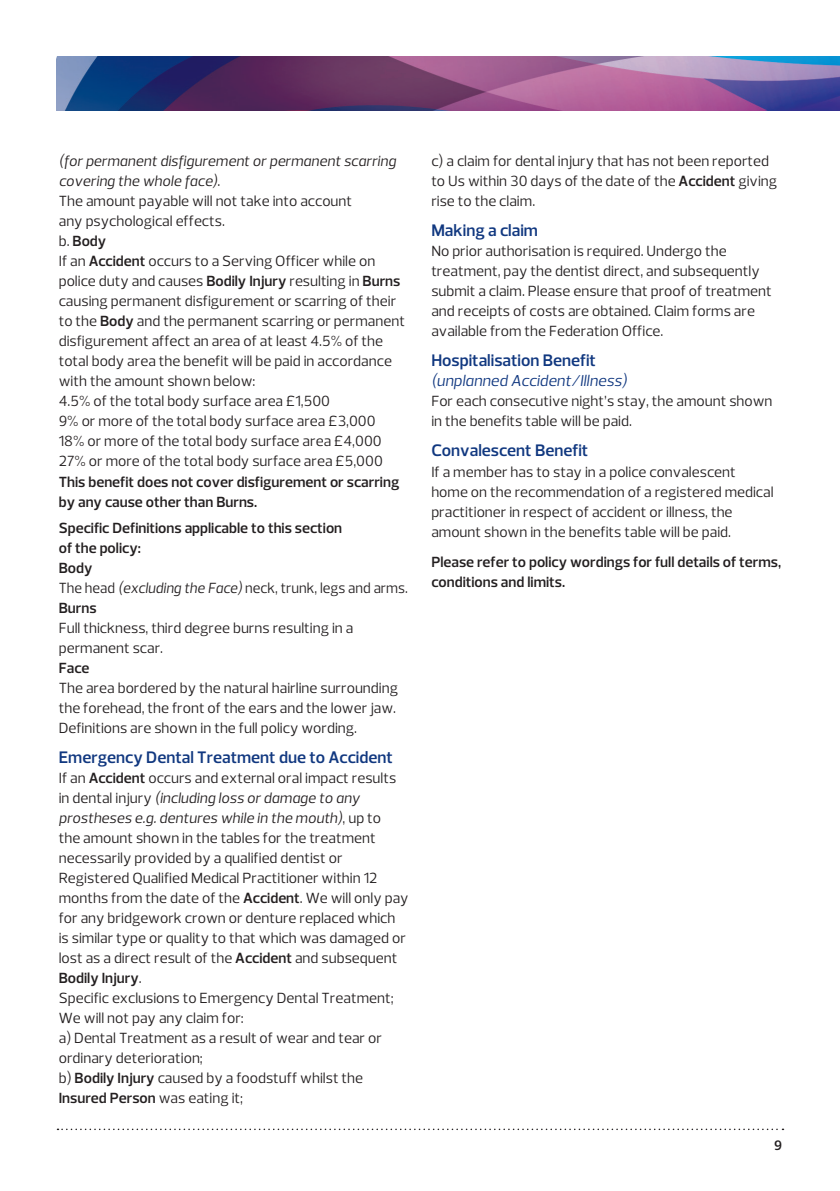
<style>
.page{position:relative;width:840px;height:1191px;background:#fff}
.page>*{position:absolute;margin:0;border:0;box-sizing:border-box;transform-origin:0 0}
.t1{font:600 17px "Prelo";color:#113880}
.t2{font:italic 16px "Prelo";color:#113880}
.t3{font:15px/20px "Prelo";color:#231f20}
.t4{font:600 15px/20px "Prelo";color:#231f20}
.t5{font:italic 15px/20px "Prelo";color:#231f20}
.t6{font:15px "Prelo";color:#231f20;scale:.96 1}
.t7{font:600 14px "Prelo";color:#231f20}
.s1{font-style:normal}
.s2{font-weight:400}
.s3{font-weight:600}
.s4{font-style:italic}
</style>
<div class="page">
<img style="left:57px;top:57px;width:782px;height:53px">
<svg style="left:57px;top:1128px;width:726px;height:2px"></svg>
<p class="t5" style="left:59px;top:151px;width:338px">(for permanent disfigurement or permanent scarring covering the whole face)<span class="s1">.</span></p>
<p class="t3" style="left:59px;top:191px;width:295px">The amount payable will not take into account</p>
<p class="t3" style="left:59px;top:211px;width:167px">any psychological effects.</p>
<p class="t4" style="left:59px;top:231px;width:49px"><span class="s2">b.</span> Body</p>
<p class="t3" style="left:59px;top:251px;width:347px">If an <span class="s3">Accident</span> occurs to a Serving Officer while on police duty and causes <span class="s3">Bodily Injury</span> resulting in <span class="s3">Burns </span>causing permanent disfigurement or scarring of their to the <span class="s3">Body</span> and the permanent scarring or permanent disfigurement affect an area of at least 4.5% of the total body area the benefit will be paid in accordance with the amount shown below:</p>
<p class="t3" style="left:59px;top:391px;width:273px">4.5% of the total body surface area £1,500</p>
<p class="t3" style="left:59px;top:411px;width:318px">9% or more of the total body surface area £3,000</p>
<p class="t3" style="left:59px;top:431px;width:324px">18% or more of the total body surface area £4,000</p>
<p class="t3" style="left:59px;top:451px;width:325px">27% or more of the total body surface area £5,000</p>
<p class="t4" style="left:59px;top:471px;width:342px">This benefit does not cover disfigurement or scarring by any cause other than Burns.</p>
<p class="t4" style="left:59px;top:517px;width:285px">Specific Definitions applicable to this section of the policy:</p>
<p class="t4" style="left:59px;top:557px;width:35px">Body</p>
<p class="t6" style="left:59px;top:578px;width:365px">The head <span class="s4">(excluding the Face)</span> neck, trunk, legs and arms.</p>
<p class="t4" style="left:59px;top:597px;width:39px">Burns</p>
<p class="t3" style="left:59px;top:617px;width:296px">Full thickness, third degree burns resulting in a permanent scar.</p>
<p class="t4" style="left:59px;top:657px;width:32px">Face</p>
<p class="t3" style="left:59px;top:677px;width:340px">The area bordered by the natural hairline surrounding the forehead, the front of the ears and the lower jaw.</p>
<p class="t3" style="left:59px;top:717px;width:299px">Definitions are shown in the full policy wording.</p>
<p class="t1" style="left:59px;top:746px;width:335px">Emergency Dental Treatment due to Accident</p>
<p class="t3" style="left:59px;top:767px;width:351px">If an <span class="s3">Accident</span> occurs and external oral impact results in dental injury <span class="s4">(including loss or damage to any prostheses e.g. dentures while in the mouth)</span>, up to<br>the amount shown in the tables for the treatment necessarily provided by a qualified dentist or Registered Qualified Medical Practitioner within 12 months from the date of the <span class="s3">Accident</span>. We will only pay for any bridgework crown or denture replaced which is similar type or quality to that which was damaged or lost as a direct result of the <span class="s3">Accident</span> and subsequent <span class="s3">Bodily Injury</span>.</p>
<p class="t3" style="left:59px;top:987px;width:336px">Specific exclusions to Emergency Dental Treatment;</p>
<p class="t3" style="left:59px;top:1007px;width:186px">We will not pay any claim for:</p>
<p class="t3" style="left:59px;top:1027px;width:324px">a) Dental Treatment as a result of wear and tear or ordinary deterioration;</p>
<p class="t3" style="left:59px;top:1067px;width:306px">b) <span class="s3">Bodily Injury</span> caused by a foodstuff whilst the<br><span class="s3">Insured Person</span> was eating it;</p>
<p class="t3" style="left:431px;top:151px;width:347px">c) a claim for dental injury that has not been reported to Us within 30 days of the date of the <span class="s3">Accident</span> giving rise to the claim.</p>
<p class="t1" style="left:431px;top:220px;width:108px">Making a claim</p>
<p class="t3" style="left:431px;top:241px;width:342px">No prior authorisation is required. Undergo the treatment, pay the dentist direct, and subsequently submit a claim. Please ensure that proof of treatment and receipts of costs are obtained. Claim forms are available from the Federation Office.</p>
<p class="t1" style="left:431px;top:350px;width:166px">Hospitalisation Benefit</p>
<p class="t2" style="left:431px;top:371px;width:197px">(unplanned Accident/Illness)</p>
<p class="t3" style="left:431px;top:391px;width:342px">For each consecutive night’s stay, the amount shown in the benefits table will be paid.</p>
<p class="t1" style="left:431px;top:440px;width:158px">Convalescent Benefit</p>
<p class="t3" style="left:431px;top:461px;width:343px">If a member has to stay in a police convalescent home on the recommendation of a registered medical practitioner in respect of accident or illness, the amount shown in the benefits table will be paid.</p>
<p class="t4" style="left:431px;top:551px;width:351px">Please refer to policy wordings for full details of terms, conditions and limits.</p>
<p class="t7" style="left:773px;top:1137px;width:9px">9</p>
</div>
